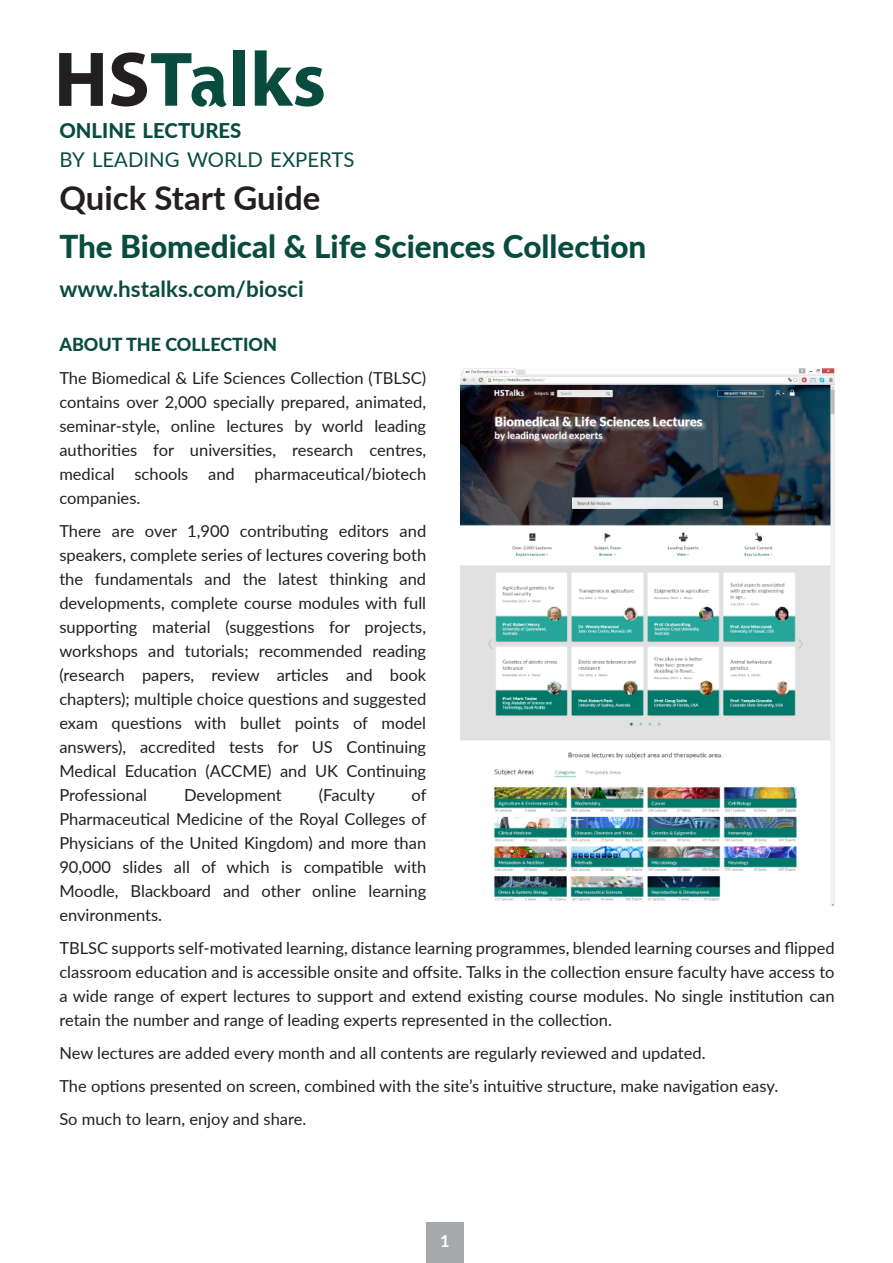
<style>
.page{position:relative;width:893px;height:1263px;background:#fff}
.page>*{position:absolute;margin:0;border:0;box-sizing:border-box;transform-origin:0 0}
.t1{font:700 33px "Lato";color:#231f20}
.t2{font:800 31.5px "Lato";color:#094c3f}
.t3{font:700 22.5px "Lato";color:#094c3f}
.t4{font:20.4px "Lato";color:#094c3f}
.t5{font:800 20.4px "Lato";color:#094c3f}
.t6{font:800 18px "Lato";color:#094c3f}
.t7{font:16.5px/24px "Lato";color:#231f20;text-align:justify}
.t8{font:700 16.5px "Lato";color:#fff}
</style>
<div class="page">
<svg style="left:59px;top:53px;width:44px;height:53px"></svg>
<div style="left:233px;top:50px;width:12px;height:56px;background:#094c3f"></div>
<svg style="left:255px;top:50px;width:69px;height:57px"></svg>
<svg style="left:111px;top:52px;width:116px;height:55px"></svg>
<div style="left:426px;top:1222px;width:37px;height:41px;background:#a8a9ad"></div>
<img style="left:461px;top:368px;width:373px;height:538px">
<p class="t5" style="left:59px;top:115px;width:184px">ONLINE LECTURES</p>
<p class="t4" style="left:59px;top:145px;width:296px">BY LEADING WORLD EXPERTS</p>
<h1 class="t1" style="left:59px;top:173px;width:262px">Quick Start Guide</h1>
<h2 class="t2" style="left:59px;top:224px;width:588px">The Biomedical &amp; Life Sciences Collection</h2>
<h3 class="t3" style="left:59px;top:272px;width:246px">www.hstalks.com/biosci</h3>
<p class="t6" style="left:59px;top:331px;width:219px">ABOUT THE COLLECTION</p>
<p class="t7" style="left:59px;top:365px;width:368px">The Biomedical &amp; Life Sciences Collection (TBLSC) contains over 2,000 specially prepared, animated, seminar-style, online lectures by world leading authorities for universities, research centres, medical schools and pharmaceutical/biotech companies.</p>
<p class="t7" style="left:59px;top:518px;width:368px">There are over 1,900 contributing editors and speakers, complete series of lectures covering both the fundamentals and the latest thinking and developments, complete course modules with full supporting material (suggestions for projects, workshops and tutorials; recommended reading (research papers, review articles and book chapters); multiple choice questions and suggested exam questions with bullet points of model answers), accredited tests for US Continuing Medical Education (ACCME) and UK Continuing Professional</p>
<p class="t7" style="left:184px;top:782px;width:99px">Development</p>
<p class="t7" style="left:319px;top:782px;width:58px">(Faculty</p>
<p class="t7" style="left:59px;top:782px;width:369px;text-indent:352px">of Pharmaceutical Medicine of the Royal Colleges of Physicians of the United Kingdom) and more than 90,000 slides all of which is compatible with Moodle, Blackboard and other online learning environments.</p>
<p class="t7" style="left:59px;top:935px;width:777px">TBLSC supports self-motivated learning, distance learning programmes, blended learning courses and flipped classroom education and is accessible onsite and offsite. Talks in the collection ensure faculty have access to a wide range of expert lectures to support and extend existing course modules. No single institution can retain the number and range of leading experts represented in the collection.</p>
<p class="t7" style="left:59px;top:1036px;width:720px;line-height:33px;text-align:left">New lectures are added every month and all contents are regularly reviewed and updated.<br>The options presented on screen, combined with the site’s intuitive structure, make navigation easy.<br>So much to learn, enjoy and share.</p>
<p class="t8" style="left:440px;top:1228px;width:11px">1</p>
</div>
